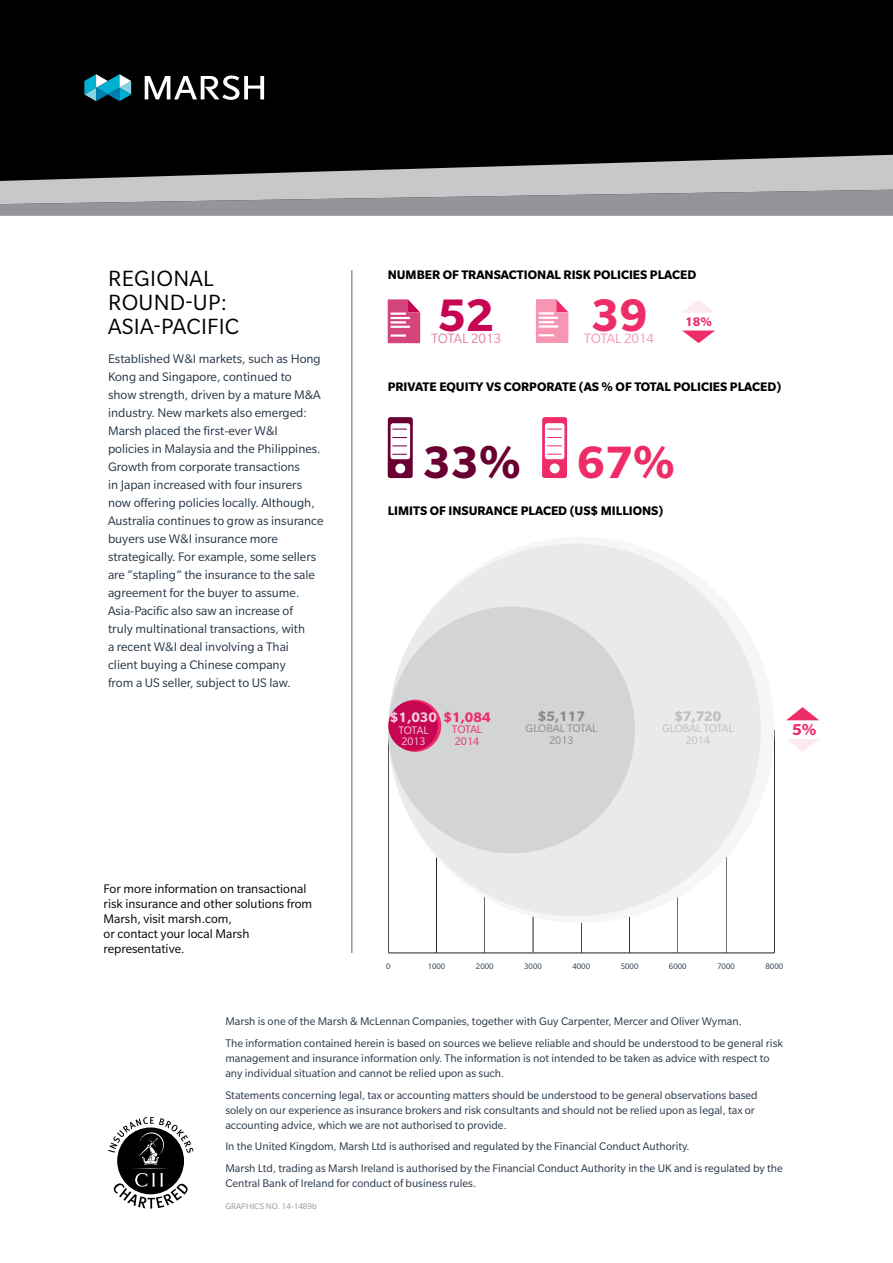
<style>
.page{position:relative;width:893px;height:1263px;background:#fff}
.page>*{position:absolute;margin:0;border:0;box-sizing:border-box;transform-origin:0 0}
.t1{font:700 49.5px "Slate Pro";color:#c60652}
.t2{font:700 49.5px "Slate Pro";color:#ee2d68}
.t3{font:700 49.35px "Slate Pro";color:#690031}
.t4{font:24px/24px "Slate Pro";letter-spacing:.01em;color:#000}
.t5{font:700 17.25px "Slate Pro";color:#ee2d68}
.t6{font:700 15px "Slate Pro";color:#f4cddc}
.t7{font:700 15px "Slate Pro";color:#8a8b8d}
.t8{font:700 15px "Slate Pro";color:#bdbfc1}
.t9{font:14.7px "Slate Pro";color:#e283a8}
.t10{font:14.7px "Slate Pro";color:#f796b3}
.t11{font:13.5px/18px "Slate Pro";color:#243444}
.t12{font:13.5px/15px "Slate Pro";color:#000}
.t13{font:700 13.5px "Slate Pro";color:#000}
.t14{font:700 13.5px "Slate Pro";color:#ee2d68}
.t15{font:12px/15px "Slate Pro";color:#243444}
.t16{font:11.85px/11.6px "Slate Pro";color:#8a8b8d;text-align:center}
.t17{font:11.85px/11.6px "Slate Pro";color:#bdbfc1;text-align:center}
.t18{font:11.85px/11.6px "Slate Pro";color:#ee2d68}
.t19{font:11.85px/11.6px "Slate Pro";color:#f4cddc}
.t20{font:9px "Slate Pro";color:#939598}
.t21{font:8.7px "Slate Pro";color:#243444}
.s1{color:#ee2d68}
</style>
<div class="page">
<div style="left:0;top:0;width:893px;height:154px;background:#000"></div>
<svg style="left:0;top:154px;width:893px;height:62px;background:#8a8b8d"></svg>
<svg style="left:84px;top:74px;width:47px;height:27px"></svg>
<svg style="left:145px;top:76px;width:119px;height:24px"></svg>
<svg style="left:108px;top:1117px;width:85px;height:91px"></svg>
<hr style="left:352px;top:270px;width:1px;height:683px;background:#636466">
<hr style="left:726px;top:603px;width:1px;height:350px;background:#231f20">
<hr style="left:774px;top:730px;width:1px;height:223px;background:#231f20">
<hr style="left:678px;top:563px;width:1px;height:390px;background:#231f20">
<hr style="left:629px;top:543px;width:1px;height:410px;background:#231f20">
<hr style="left:581px;top:537px;width:1px;height:416px;background:#231f20">
<hr style="left:533px;top:543px;width:1px;height:409px;background:#231f20">
<hr style="left:485px;top:563px;width:1px;height:390px;background:#231f20">
<hr style="left:436px;top:603px;width:1px;height:350px;background:#231f20">
<hr style="left:388px;top:727px;width:1px;height:226px;background:#231f20">
<hr style="left:388px;top:953px;width:386px;height:1px;background:#231f20">
<div style="left:388px;top:537px;width:386px;height:386px;background:#f6f6f7;border-radius:50%"></div>
<div style="left:388px;top:544px;width:373px;height:372px;background:#e9eaea;border-radius:50%"></div>
<div style="left:388px;top:607px;width:247px;height:246px;background:#d3d4d5;border-radius:50%"></div>
<svg style="left:786px;top:707px;width:33px;height:13px"></svg>
<svg style="left:787px;top:739px;width:32px;height:13px"></svg>
<svg style="left:389px;top:700px;width:52px;height:52px"></svg>
<div style="left:388px;top:701px;width:50px;height:50px;background:#c60652;border-radius:50%"></div>
<svg style="left:536px;top:299px;width:32px;height:44px"></svg>
<svg style="left:388px;top:299px;width:32px;height:44px"></svg>
<svg style="left:683px;top:300px;width:31px;height:13px"></svg>
<svg style="left:683px;top:331px;width:32px;height:12px"></svg>
<div style="left:388px;top:417px;width:25px;height:61px;background:#690031;border-radius:3px"></div>
<div style="left:390px;top:423px;width:20px;height:36px;background:#fff;border-radius:3px"></div>
<svg style="left:392px;top:429px;width:15px;height:1px"></svg>
<svg style="left:392px;top:454px;width:15px;height:1px"></svg>
<svg style="left:392px;top:446px;width:15px;height:1px"></svg>
<svg style="left:392px;top:437px;width:15px;height:1px"></svg>
<svg style="left:542px;top:417px;width:25px;height:61px"></svg>
<div style="left:545px;top:423px;width:19px;height:36px;background:#fff;border-radius:3px"></div>
<svg style="left:547px;top:429px;width:15px;height:1px"></svg>
<svg style="left:547px;top:454px;width:15px;height:1px"></svg>
<svg style="left:547px;top:446px;width:15px;height:1px"></svg>
<svg style="left:547px;top:437px;width:15px;height:1px"></svg>
<div style="left:395px;top:464px;width:10px;height:9px;background:#fff;border-radius:50%"></div>
<div style="left:550px;top:463px;width:10px;height:10px;background:#fff;border-radius:50%"></div>
<h3 class="t4" style="left:108px;top:266px;width:133px">REGIONAL<br>ROUND-UP:<br>ASIA-PACIFIC</h3>
<p class="t11" style="left:108px;top:349px;width:217px">Established W&amp;I markets, such as Hong Kong and Singapore, continued to show strength, driven by a mature M&amp;A industry. New markets also emerged:<br>Marsh placed the first-ever W&amp;I<br>policies in Malaysia and the Philippines.<br>Growth from corporate transactions<br>in Japan increased with four insurers now offering policies locally. Although, Australia continues to grow as insurance buyers use W&amp;I insurance more strategically. For example, some sellers are “stapling” the insurance to the sale agreement for the buyer to assume.<br>Asia-Pacific also saw an increase of<br>truly multinational transactions, with<br>a recent W&amp;I deal involving a Thai<br>client buying a Chinese company<br>from a US seller, subject to US law.</p>
<p class="t13" style="left:388px;top:267px;width:310px">NUMBER OF TRANSACTIONAL RISK POLICIES PLACED</p>
<h1 class="t1" style="left:438px;top:287px;width:58px">52</h1>
<p class="t9" style="left:431px;top:331px;width:72px">TOTAL 2013</p>
<h1 class="t2" style="left:591px;top:288px;width:58px">39</h1>
<p class="t10" style="left:584px;top:331px;width:72px">TOTAL 2014</p>
<p class="t14" style="left:685px;top:314px;width:28px">18%</p>
<p class="t13" style="left:388px;top:379px;width:395px">PRIVATE EQUITY VS CORPORATE (AS % OF TOTAL POLICIES PLACED)</p>
<h2 class="t3" style="left:423px;top:435px;width:254px">33% <span class="s1">67%</span></h2>
<p class="t13" style="left:388px;top:504px;width:277px">LIMITS OF INSURANCE PLACED (US$ MILLIONS)</p>
<p class="t6" style="left:390px;top:709px;width:102px">$1,030 <span class="s1">$1,084</span></p>
<p class="t18" style="left:452px;top:724px;width:32px">TOTAL<br>2014</p>
<p class="t19" style="left:398px;top:724px;width:32px">TOTAL<br>2013</p>
<p class="t7" style="left:538px;top:707px;width:49px">$5,117</p>
<p class="t16" style="left:526px;top:723px;width:73px">GLOBAL TOTAL<br>2013</p>
<p class="t8" style="left:674px;top:707px;width:49px">$7,720</p>
<p class="t17" style="left:662px;top:723px;width:73px">GLOBAL TOTAL<br>2014</p>
<h3 class="t5" style="left:792px;top:720px;width:26px">5%</h3>
<p class="t12" style="left:104px;top:881px;width:210px">For more information on transactional risk insurance and other solutions from<br>Marsh, visit marsh.com,<br>or contact your local Marsh representative.</p>
<p class="t21" style="left:386px;top:961px;width:6px">0</p>
<p class="t21" style="left:428px;top:961px;width:19px">1000</p>
<p class="t21" style="left:476px;top:961px;width:19px">2000</p>
<p class="t21" style="left:524px;top:961px;width:19px">3000</p>
<p class="t21" style="left:572px;top:961px;width:19px">4000</p>
<p class="t21" style="left:621px;top:961px;width:19px">5000</p>
<p class="t21" style="left:669px;top:961px;width:19px">6000</p>
<p class="t21" style="left:717px;top:961px;width:19px">7000</p>
<p class="t21" style="left:765px;top:961px;width:19px">8000</p>
<p class="t15" style="left:225px;top:1010px;width:559px;line-height:21.8px">Marsh is one of the Marsh &amp; McLennan Companies, together with Guy Carpenter, Mercer and Oliver Wyman.<br>The information contained herein is based on sources we believe reliable and should be understood to be general risk</p>
<p class="t15" style="left:225px;top:1050px;width:546px">management and insurance information only. The information is not intended to be taken as advice with respect to any individual situation and cannot be relied upon as such.</p>
<p class="t15" style="left:225px;top:1087px;width:534px">Statements concerning legal, tax or accounting matters should be understood to be general observations based solely on our experience as insurance brokers and risk consultants and should not be relied upon as legal, tax or accounting advice, which we are not authorised to provide.</p>
<p class="t15" style="left:225px;top:1136px;width:559px;line-height:21.8px">In the United Kingdom, Marsh Ltd is authorised and regulated by the Financial Conduct Authority.<br>Marsh Ltd, trading as Marsh Ireland is authorised by the Financial Conduct Authority in the UK and is regulated by the</p>
<p class="t15" style="left:225px;top:1176px;width:252px">Central Bank of Ireland for conduct of business rules.</p>
<p class="t20" style="left:225px;top:1201px;width:93px">GRAPHICS NO. 14-1489b</p>
</div>
